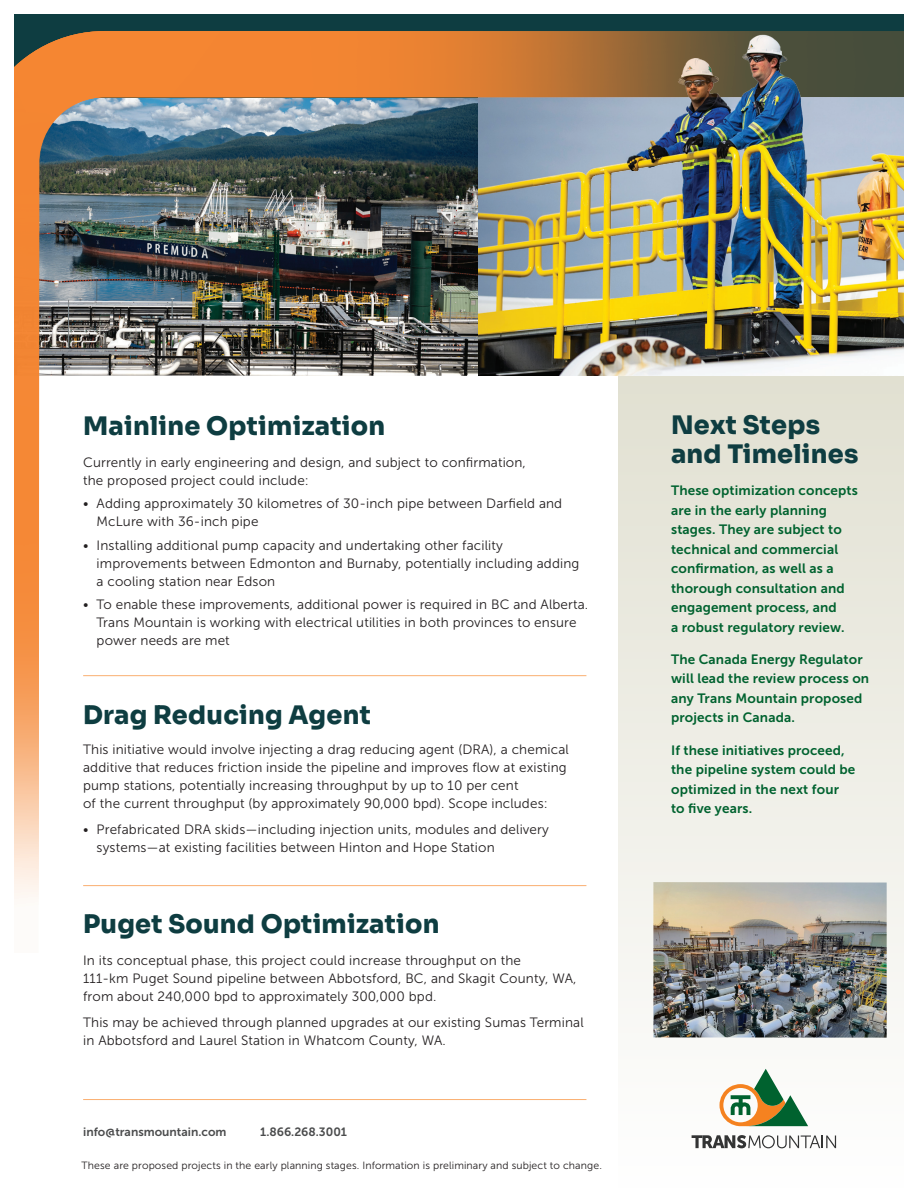
<style>
.page{position:relative;width:918px;height:1188px;background:#fff}
.page>*{position:absolute;margin:0;border:0;box-sizing:border-box;transform-origin:0 0}
.t1{font:800 25.5px/28.5px "Sora";letter-spacing:.01em;color:#0e3d41}
.t2{font:13.5px/18px "Museo Sans 300";letter-spacing:.01em;color:#231f20}
.t3{font:13.5px/19.5px "Museo Sans 700";letter-spacing:.01em;color:#00622f}
.t4{font:12px "Museo Sans 700";color:#4b4c4d}
.t5{font:10.5px "Museo Sans 300";letter-spacing:.01em;color:#231f20}
</style>
<div class="page">
<div style="left:619px;top:364px;width:299px;height:824px;background:#fbfbf9"></div>
<img style="left:653px;top:953px;width:234px;height:85px">
<div style="left:0;top:0;width:918px;height:97px;background:#0e3d41"></div>
<svg style="left:692px;top:1135px;width:144px;height:13px"></svg>
<svg style="left:720px;top:1069px;width:88px;height:57px"></svg>
<img style="left:14px;top:31px;width:890px;height:922px">
<hr style="left:83px;top:675px;width:503px;height:1px;background:#faaf71">
<hr style="left:83px;top:885px;width:503px;height:1px;background:#faaf71">
<hr style="left:83px;top:1099px;width:503px;height:1px;background:#faaf71">
<div style="left:0;top:0;width:918px;height:14px;background:#fff"></div>
<div style="left:0;top:0;width:14px;height:1188px;background:#fff"></div>
<div style="left:904px;top:0;width:14px;height:1188px;background:#fff"></div>
<h1 class="t1" style="left:83px;top:409px;width:303px">Mainline Optimization</h1>
<p class="t2" style="left:83px;top:454px;width:444px">Currently in early engineering and design, and subject to confirmation, the proposed project could include:</p>
<p class="t2" style="left:97px;top:495px;width:467px;text-indent:-14px">• Adding approximately 30 kilometres of 30-inch pipe between Darfield and<br>McLure with 36-inch pipe</p>
<p class="t2" style="left:97px;top:536px;width:484px;text-indent:-14px">• Installing additional pump capacity and undertaking other facility improvements between Edmonton and Burnaby, potentially including adding a cooling station near Edson</p>
<p class="t2" style="left:97px;top:595px;width:493px;text-indent:-14px">• To enable these improvements, additional power is required in BC and Alberta.<br>Trans Mountain is working with electrical utilities in both provinces to ensure power needs are met</p>
<h1 class="t1" style="left:83px;top:698px;width:289px">Drag Reducing Agent</h1>
<p class="t2" style="left:83px;top:741px;width:487px">This initiative would involve injecting a drag reducing agent (DRA), a chemical additive that reduces friction inside the pipeline and improves flow at existing pump stations, potentially increasing throughput by up to 10 per cent<br>of the current throughput (by approximately 90,000 bpd). Scope includes:</p>
<p class="t2" style="left:97px;top:821px;width:454px;text-indent:-14px">• Prefabricated DRA skids—including injection units, modules and delivery systems—at existing facilities between Hinton and Hope Station</p>
<h1 class="t1" style="left:83px;top:907px;width:358px">Puget Sound Optimization</h1>
<p class="t2" style="left:83px;top:951px;width:495px">In its conceptual phase, this project could increase throughput on the<br>111-km Puget Sound pipeline between Abbotsford, BC, and Skagit County, WA, from about 240,000 bpd to approximately 300,000 bpd.</p>
<p class="t2" style="left:83px;top:1014px;width:502px">This may be achieved through planned upgrades at our existing Sumas Terminal in Abbotsford and Laurel Station in Whatcom County, WA.</p>
<p class="t4" style="left:83px;top:1125px;width:145px">info@transmountain.com</p>
<p class="t4" style="left:260px;top:1125px;width:88px">1.866.268.3001</p>
<p class="t5" style="left:82px;top:1159px;width:522px">These are proposed projects in the early planning stages. Information is preliminary and subject to change.</p>
<h1 class="t1" style="left:671px;top:409px;width:189px">Next Steps and Timelines</h1>
<p class="t3" style="left:671px;top:481px;width:188px">These optimization concepts are in the early planning stages. They are subject to technical and commercial confirmation, as well as a thorough consultation and engagement process, and<br>a robust regulatory review.</p>
<p class="t3" style="left:671px;top:649px;width:200px">The Canada Energy Regulator will lead the review process on any Trans Mountain proposed projects in Canada.</p>
<p class="t3" style="left:671px;top:740px;width:186px">If these initiatives proceed, the pipeline system could be optimized in the next four to five years.</p>
</div>
